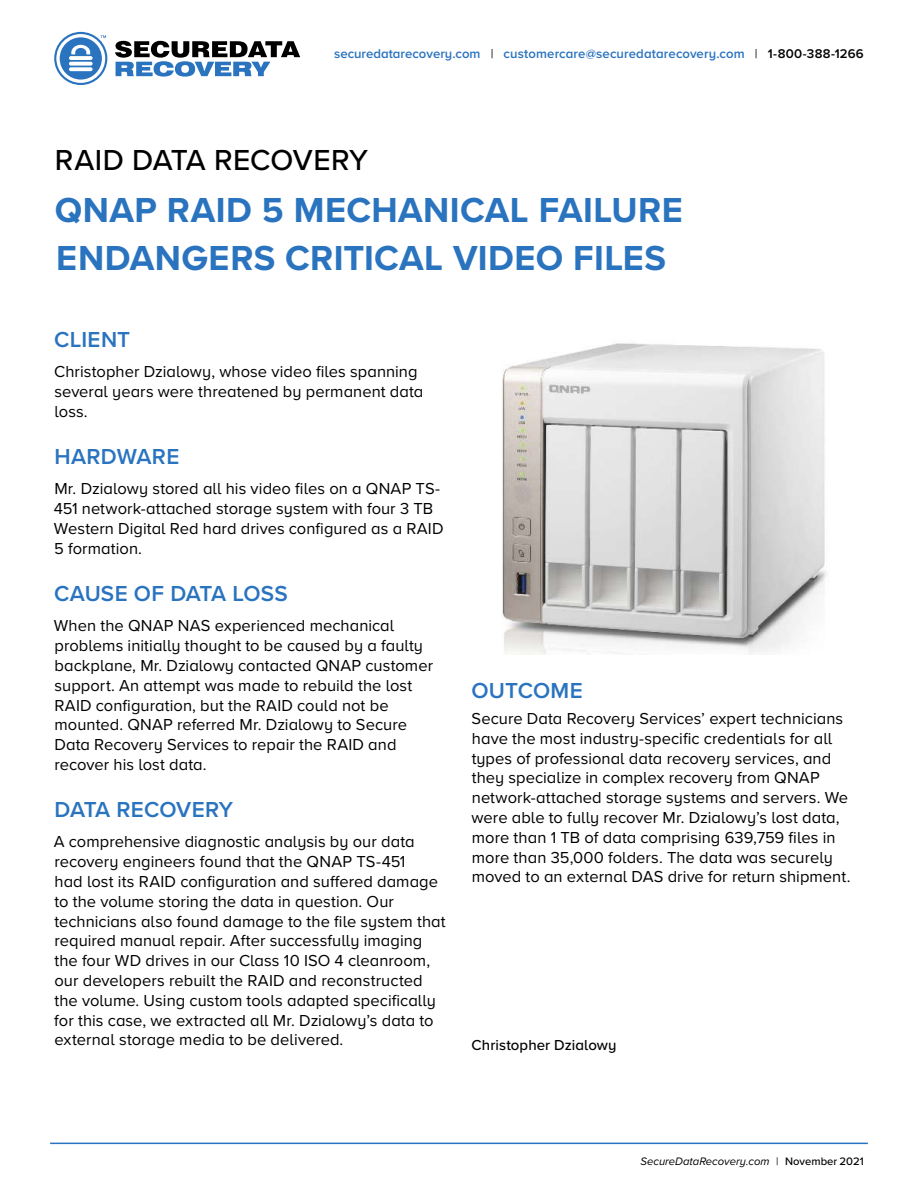
<style>
.page{position:relative;width:918px;height:1188px;background:#fff}
.page>*{position:absolute;margin:0;border:0;box-sizing:border-box;transform-origin:0 0}
.t1{font:700 36px/48px "Proxima Nova A";letter-spacing:.01em;color:#2973bf}
.t2{font:500 30px "Proxima Nova A";color:#000}
.t3{font:600 22.5px "Proxima Nova A";letter-spacing:.005em;color:#2973bf}
.t4{font:16.5px/19.8px "Proxima Nova A";letter-spacing:.005em;color:#000}
.t5{font:500 15px "Proxima Nova A";letter-spacing:.005em;color:#000}
.t6{font:600 13.2px "Proxima Nova A";letter-spacing:.005em;color:#2973bf}
.t7{font:italic 11.25px "Proxima Nova A";color:#000}
.s1{font-weight:400;color:#000}
.s2{color:#000}
.s3{font-style:normal}
.s4{font-weight:500;font-style:normal}
</style>
<div class="page">
<hr style="left:50px;top:1143px;width:818px;height:1px;background:#2973bf">
<svg style="left:54px;top:32px;width:246px;height:53px"></svg>
<img style="left:502px;top:343px;width:325px;height:312px">
<p class="t6" style="left:334px;top:45px;width:531px">securedatarecovery.com <span class="s1">|</span> customercare@securedatarecovery.com <span class="s1">|</span> <span class="s2">1-800-388-1266</span></p>
<h2 class="t2" style="left:55px;top:142px;width:315px">RAID DATA RECOVERY</h2>
<h1 class="t1" style="left:55px;top:187px;width:629px">QNAP RAID 5 MECHANICAL FAILURE<br>ENDANGERS CRITICAL VIDEO FILES</h1>
<h3 class="t3" style="left:54px;top:326px;width:78px">CLIENT</h3>
<p class="t4" style="left:54px;top:362px;width:371px">Christopher Dzialowy, whose video files spanning several years were threatened by permanent data loss.</p>
<h3 class="t3" style="left:54px;top:443px;width:126px">HARDWARE</h3>
<p class="t4" style="left:54px;top:479px;width:391px">Mr. Dzialowy stored all his video files on a QNAP TS-451 network-attached storage system with four 3 TB Western Digital Red hard drives configured as a RAID 5 formation.</p>
<h3 class="t3" style="left:54px;top:580px;width:235px">CAUSE OF DATA LOSS</h3>
<p class="t4" style="left:54px;top:616px;width:381px">When the QNAP NAS experienced mechanical problems initially thought to be caused by a faulty backplane, Mr. Dzialowy contacted QNAP customer support. An attempt was made to rebuild the lost RAID configuration, but the RAID could not be mounted. QNAP referred Mr. Dzialowy to Secure Data Recovery Services to repair the RAID and recover his lost data.</p>
<h3 class="t3" style="left:54px;top:796px;width:180px">DATA RECOVERY</h3>
<p class="t4" style="left:54px;top:832px;width:393px">A comprehensive diagnostic analysis by our data recovery engineers found that the QNAP TS-451<br>had lost its RAID configuration and suffered damage to the volume storing the data in question. Our technicians also found damage to the file system that required manual repair. After successfully imaging the four WD drives in our Class 10 ISO 4 cleanroom, our developers rebuilt the RAID and reconstructed the volume. Using custom tools adapted specifically for this case, we extracted all Mr. Dzialowy’s data to external storage media to be delivered.</p>
<h3 class="t3" style="left:472px;top:677px;width:113px">OUTCOME</h3>
<p class="t4" style="left:472px;top:709px;width:380px">Secure Data Recovery Services’ expert technicians have the most industry-specific credentials for all types of professional data recovery services, and they specialize in complex recovery from QNAP network-attached storage systems and servers. We were able to fully recover Mr. Dzialowy’s lost data, more than 1 TB of data comprising 639,759 files in more than 35,000 folders. The data was securely moved to an external DAS drive for return shipment.</p>
<p class="t5" style="left:472px;top:1036px;width:146px">Christopher Dzialowy</p>
<p class="t7" style="left:641px;top:1154px;width:225px">SecureDataRecovery.com <span class="s3">|</span> <span class="s4">November 2021</span></p>
</div>
